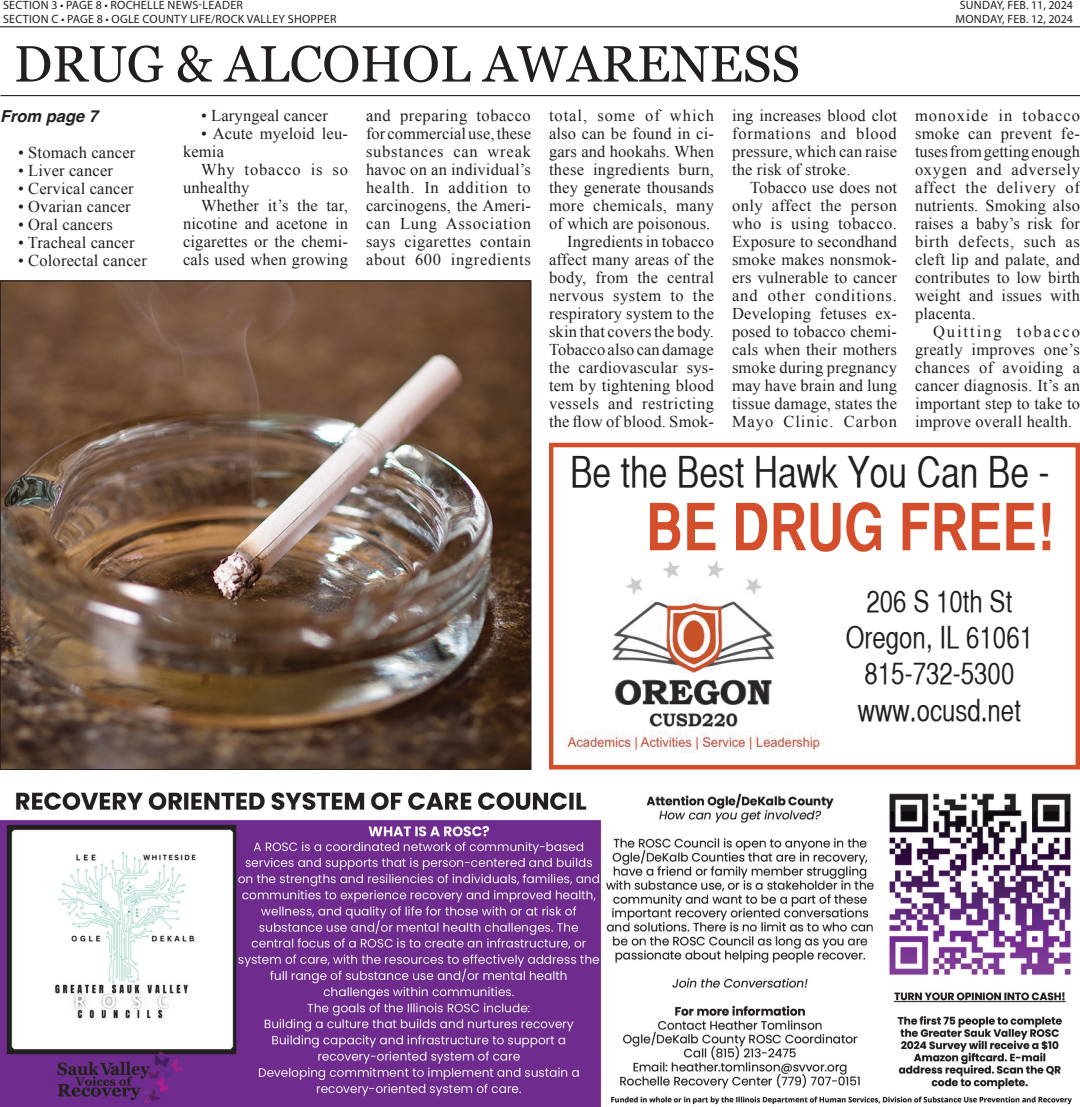
<style>
.page{position:relative;width:1080px;height:1107px;background:#fff}
.page>*{position:absolute;margin:0;border:0;box-sizing:border-box;transform-origin:0 0}
.t1{font:65.1px "Helvetica CY Bold";color:#d44e2b}
.Page_Title{font:51px "Georgia";color:#231f20}
.t2{font:42.3px "Helvetica CY Plain";color:#231f20}
.t3{font:30.3px/36.3px "Helvetica CY Plain";color:#231f20;text-align:center}
.Body_Text{font:16.5px/18px "Times New Roman";letter-spacing:.01em;color:#231f20;text-align:justify}
.Body_Text-2{font:16.5px/18px "Times New Roman";letter-spacing:.05em;color:#231f20}
.From_Page_Jump{font:italic 700 16.5px "Helvetica";color:#231f20}
.t4{font:12px "Myriad Pro";letter-spacing:.02em;color:#231f20}
</style>
<div class="page">
<hr style="left:0;top:26px;width:1079px;height:1px;background:#231f20">
<div style="left:549px;top:443px;width:530px;height:326px;border:4px solid #d44e2b"></div>
<img style="left:566px;top:560px;width:255px;height:193px">
<img style="left:0;top:792px;width:1072px;height:315px">
<hr style="left:1px;top:95px;width:1078px;height:1px;background:#231f20">
<img style="left:2px;top:283px;width:527px;height:485px">
<p class="t4" style="left:3px;top:-2px;width:241px">SECTION 3 • PAGE 8 • ROCHELLE NEWS-LEADER</p>
<p class="t4" style="left:959px;top:-2px;width:115px">SUNDAY, FEB. 11, 2024</p>
<p class="t4" style="left:3px;top:11px;width:335px">SECTION C • PAGE 8 • OGLE COUNTY LIFE/ROCK VALLEY SHOPPER</p>
<p class="t4" style="left:955px;top:11px;width:119px">MONDAY, FEB. 12, 2024</p>
<p class="Page_Title" style="left:14px;top:27px;width:787px">DRUG &amp; ALCOHOL AWARENESS</p>
<p class="From_Page_Jump" style="left:0;top:106px;width:100px">From page 7</p>
<p class="Body_Text" style="left:18px;top:143px;width:119px">• Stomach cancer</p>
<p class="Body_Text" style="left:18px;top:161px;width:96px">• Liver cancer</p>
<p class="Body_Text" style="left:18px;top:179px;width:117px">• Cervical cancer</p>
<p class="Body_Text" style="left:18px;top:197px;width:114px">• Ovarian cancer</p>
<p class="Body_Text" style="left:18px;top:215px;width:96px">• Oral cancers</p>
<p class="Body_Text" style="left:18px;top:233px;width:118px">• Tracheal cancer</p>
<p class="Body_Text" style="left:18px;top:251px;width:130px">• Colorectal cancer</p>
<p class="Body_Text" style="left:201px;top:106px;width:128px">• Laryngeal cancer</p>
<p class="Body_Text" style="left:183px;top:124px;width:166px;text-indent:18px">• Acute myeloid leu&shy;kemia</p>
<p class="Body_Text-2" style="left:183px;top:160px;width:166px;text-indent:18px">Why tobacco is so unhealthy</p>
<p class="Body_Text" style="left:183px;top:196px;width:166px;text-indent:18px">Whether it’s the tar, nicotine and acetone in cigarettes or the chemi&shy;cals used when growing</p>
<p class="Body_Text" style="left:366px;top:106px;width:166px">and preparing tobacco for commercial use, these substances can wreak havoc on an individual’s health. In addition to carcinogens, the Ameri&shy;can Lung Association says cigarettes contain about 600 ingredients</p>
<p class="Body_Text" style="left:549px;top:106px;width:166px">total, some of which also can be found in ci&shy;gars and hookahs. When these ingredients burn, they generate thousands more chemicals, many of which are poisonous.</p>
<p class="Body_Text" style="left:732px;top:106px;width:166px">ing increases blood clot formations and blood pressure, which can raise the risk of stroke.</p>
<p class="Body_Text" style="left:732px;top:178px;width:166px;text-indent:18px">Tobacco use does not only affect the person who is using tobacco.<br>Exposure to secondhand smoke makes nonsmok&shy;ers vulnerable to cancer and other conditions.<br>Developing fetuses ex&shy;posed to tobacco chemi&shy;cals when their mothers smoke during pregnancy may have brain and lung tissue damage, states the Mayo Clinic. Carbon</p>
<p class="Body_Text" style="left:549px;top:232px;width:166px;text-indent:18px">Ingredients in tobacco affect many areas of the body, from the central nervous system to the respiratory system to the skin that covers the body.<br>Tobacco also can damage the cardiovascular sys&shy;tem by tightening blood vessels and restricting the flow of blood. Smok-</p>
<p class="Body_Text" style="left:914px;top:106px;width:166px">monoxide in tobacco smoke can prevent fe&shy;tuses from getting enough oxygen and adversely affect the delivery of nutrients. Smoking also raises a baby’s risk for birth defects, such as cleft lip and palate, and contributes to low birth weight and issues with placenta.</p>
<p class="Body_Text" style="left:914px;top:322px;width:166px;text-indent:18px">Quitting tobacco greatly improves one’s chances of avoiding a cancer diagnosis. It’s an important step to take to improve overall health.</p>
<p class="t2" style="left:570px;top:448px;width:481px">Be the Best Hawk You Can Be -</p>
<p class="t1" style="left:645px;top:488px;width:409px">BE DRUG FREE!</p>
<p class="t3" style="left:845px;top:583px;width:189px">206 S 10th St<br>Oregon, IL 61061<br>815-732-5300 www.ocusd.net</p>
</div>
